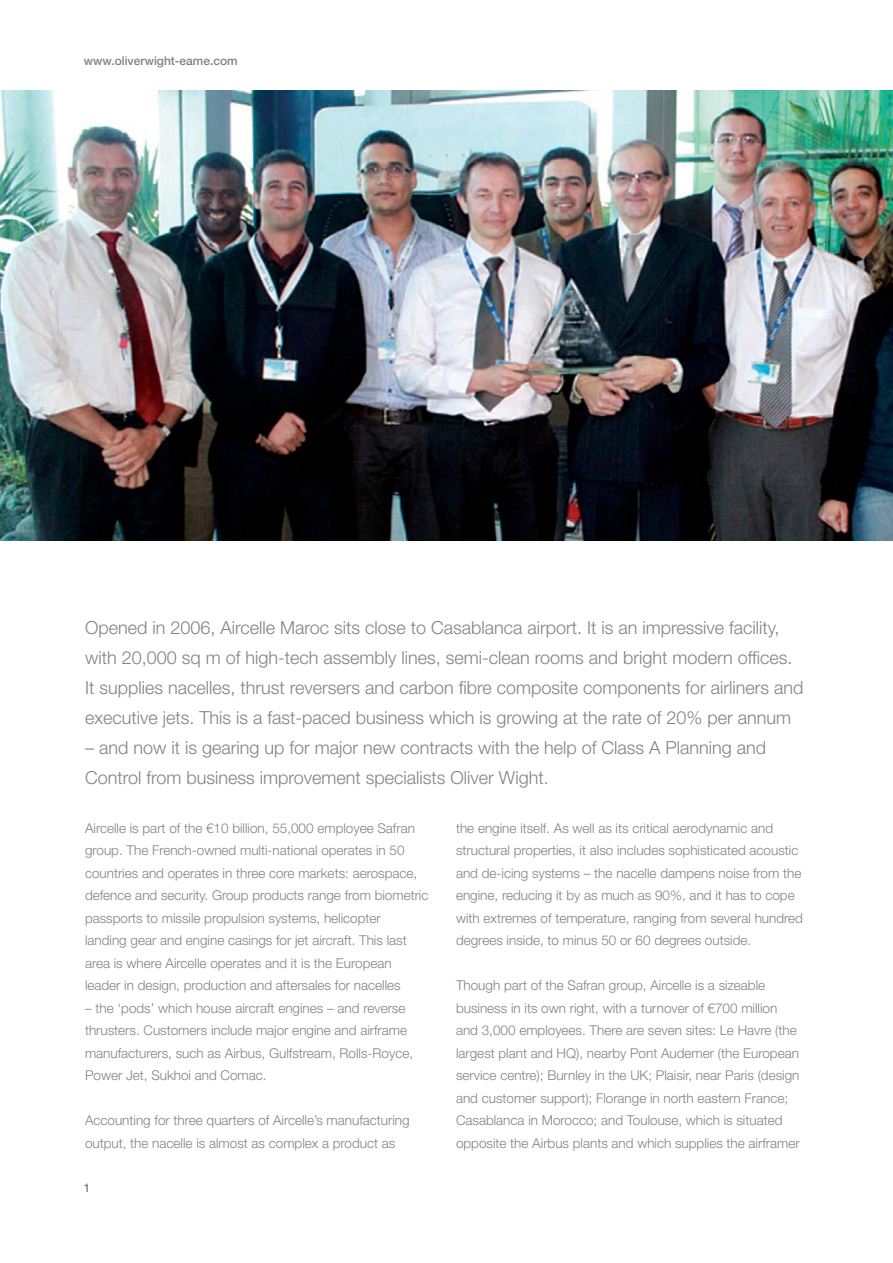
<style>
.page{position:relative;width:893px;height:1263px;background:#fff}
.page>*{position:absolute;margin:0;border:0;box-sizing:border-box;transform-origin:0 0}
.t1{font:300 18px/30px "Helvetica Neue LT Std";color:#808285}
.t2{font:300 13.5px/22.5px "Helvetica Neue LT Std";color:#808285}
.t3{font:500 12px "Helvetica Neue";color:#808285}
</style>
<div class="page">
<img style="left:0;top:90px;width:893px;height:450px">
<p class="t3" style="left:84px;top:51px;width:155px">www.oliverwight-eame.com</p>
<p class="t1" style="left:85px;top:612px;width:720px">Opened in 2006, Aircelle Maroc sits close to Casablanca airport. It is an impressive facility, with 20,000 sq m of high-tech assembly lines, semi-clean rooms and bright modern offices.<br>It supplies nacelles, thrust reversers and carbon fibre composite components for airliners and executive jets. This is a fast-paced business which is growing at the rate of 20% per annum</p>
<h1 class="t1" style="left:85px;top:732px;width:683px">– and now it is gearing up for major new contracts with the help of Class A Planning and<br>Control from business improvement specialists Oliver Wight.</h1>
<p class="t2" style="left:85px;top:816px;width:345px">Aircelle is part of the €10 billion, 55,000 employee Safran group. The French-owned multi-national operates in 50 countries and operates in three core markets: aerospace, defence and security. Group products range from biometric passports to missile propulsion systems, helicopter<br>landing gear and engine casings for jet aircraft. This last area is where Aircelle operates and it is the European leader in design, production and aftersales for nacelles</p>
<p class="t2" style="left:85px;top:996px;width:330px">– the ‘pods’ which house aircraft engines – and reverse thrusters. Customers include major engine and airframe manufacturers, such as Airbus, Gulfstream, Rolls-Royce, Power Jet, Sukhoi and Comac.</p>
<p class="t2" style="left:85px;top:1109px;width:326px">Accounting for three quarters of Aircelle’s manufacturing output, the nacelle is almost as complex a product as</p>
<p class="t2" style="left:456px;top:816px;width:348px">the engine itself. As well as its critical aerodynamic and structural properties, it also includes sophisticated acoustic and de-icing systems – the nacelle dampens noise from the engine, reducing it by as much as 90%, and it has to cope with extremes of temperature, ranging from several hundred degrees inside, to minus 50 or 60 degrees outside.</p>
<p class="t2" style="left:456px;top:974px;width:345px">Though part of the Safran group, Aircelle is a sizeable business in its own right, with a turnover of €700 million and 3,000 employees. There are seven sites: Le Havre (the largest plant and HQ), nearby Pont Audemer (the European service centre); Burnley in the UK; Plaisir, near Paris (design and customer support); Florange in north eastern France; Casablanca in Morocco; and Toulouse, which is situated opposite the Airbus plants and which supplies the airframer</p>
<p class="t3" style="left:84px;top:1178px;width:8px">1</p>
</div>
